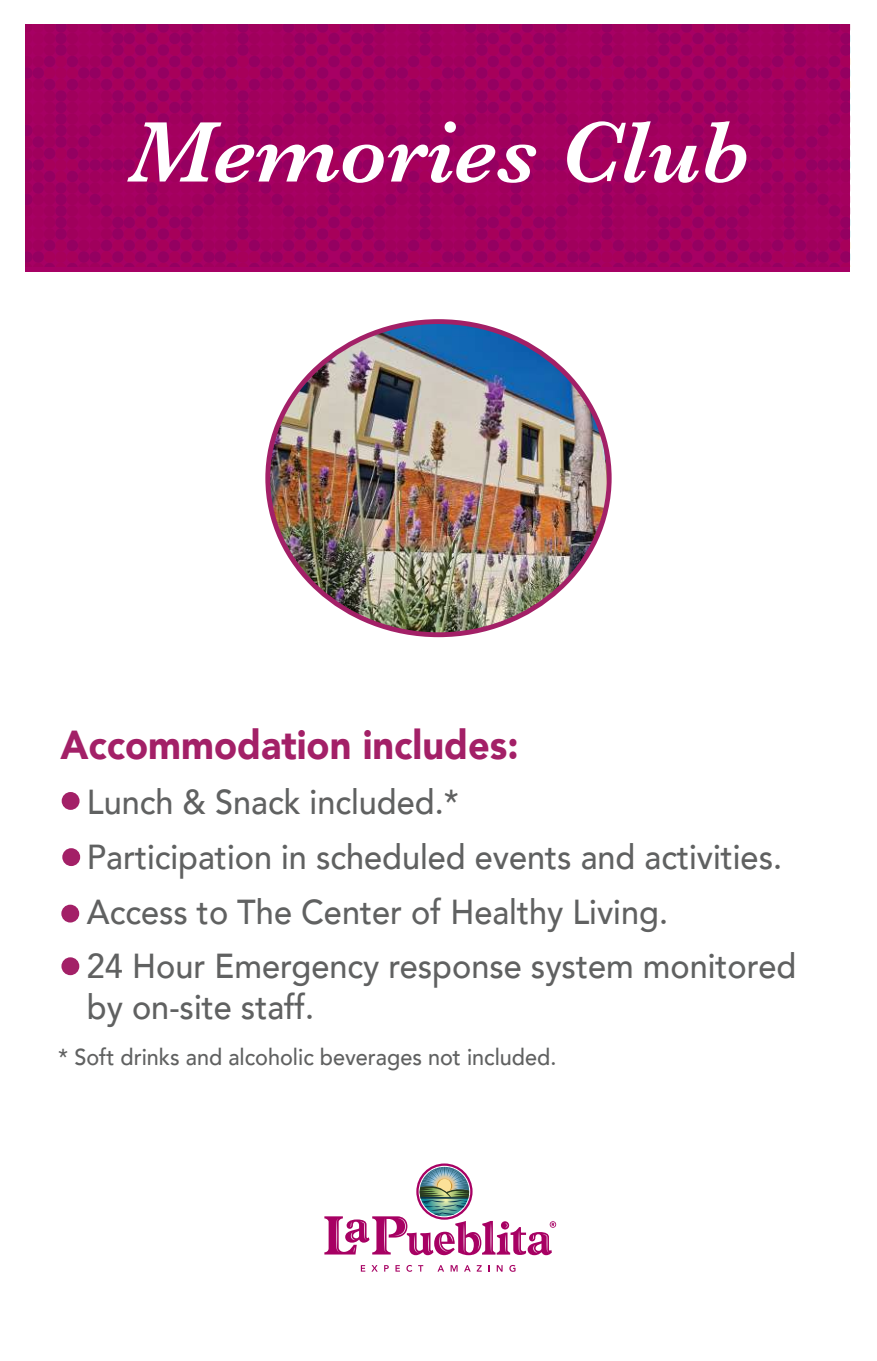
<style>
.page{position:relative;width:877px;height:1361px;background:#fff}
.page>*{position:absolute;margin:0;border:0;box-sizing:border-box;transform-origin:0 0}
.t1{font:italic 600 89.2px "Baskerville";color:#fff}
.t2{font:900 40.4px "Avenir";color:#a32067;scale:.94 1}
.t3{font:500 34.6px/54.8px "Avenir";color:#606161;scale:.94 1}
.t4{font:500 23px "Avenir";color:#606161;scale:.94 1}
</style>
<div class="page">
<div style="left:25px;top:25px;width:824px;height:247px;background:#a70064"></div>
<div style="left:26px;top:25px;width:824px;height:241px;background:#a00060"></div>
<img style="left:269px;top:322px;width:340px;height:313px">
<svg style="left:324px;top:1163px;width:232px;height:92px"></svg>
<svg style="left:361px;top:1265px;width:4px;height:6px"></svg>
<svg style="left:371px;top:1265px;width:7px;height:6px"></svg>
<svg style="left:384px;top:1265px;width:5px;height:6px"></svg>
<svg style="left:395px;top:1265px;width:5px;height:6px"></svg>
<svg style="left:406px;top:1265px;width:6px;height:6px"></svg>
<svg style="left:418px;top:1265px;width:5px;height:6px"></svg>
<svg style="left:437px;top:1265px;width:7px;height:6px"></svg>
<svg style="left:450px;top:1265px;width:7px;height:6px"></svg>
<svg style="left:464px;top:1265px;width:6px;height:6px"></svg>
<svg style="left:476px;top:1265px;width:5px;height:6px"></svg>
<svg style="left:496px;top:1265px;width:6px;height:6px"></svg>
<svg style="left:509px;top:1265px;width:6px;height:6px"></svg>
<div style="left:62px;top:792px;width:18px;height:18px;background:#a32067;border-radius:50%"></div>
<div style="left:61px;top:957px;width:18px;height:18px;background:#a32067;border-radius:50%"></div>
<div style="left:61px;top:904px;width:18px;height:18px;background:#a32067;border-radius:50%"></div>
<div style="left:62px;top:848px;width:18px;height:18px;background:#a32067;border-radius:50%"></div>
<h1 class="t1" style="left:129px;top:92px;width:622px">Memories Club</h1>
<p class="t2" style="left:60px;top:710px;width:489px">Accommodation includes:</p>
<p class="t3" style="left:87px;top:773px;width:756px">Lunch &amp; Snack included.*<br>Participation in scheduled events and activities.<br>Access to The Center of Healthy Living.<br>24 Hour Emergency response system monitored</p>
<p class="t3" style="left:87px;top:977px;width:243px">by on-site staff.</p>
<p class="t4" style="left:58px;top:1037px;width:531px">* Soft drinks and alcoholic beverages not included.</p>
</div>
